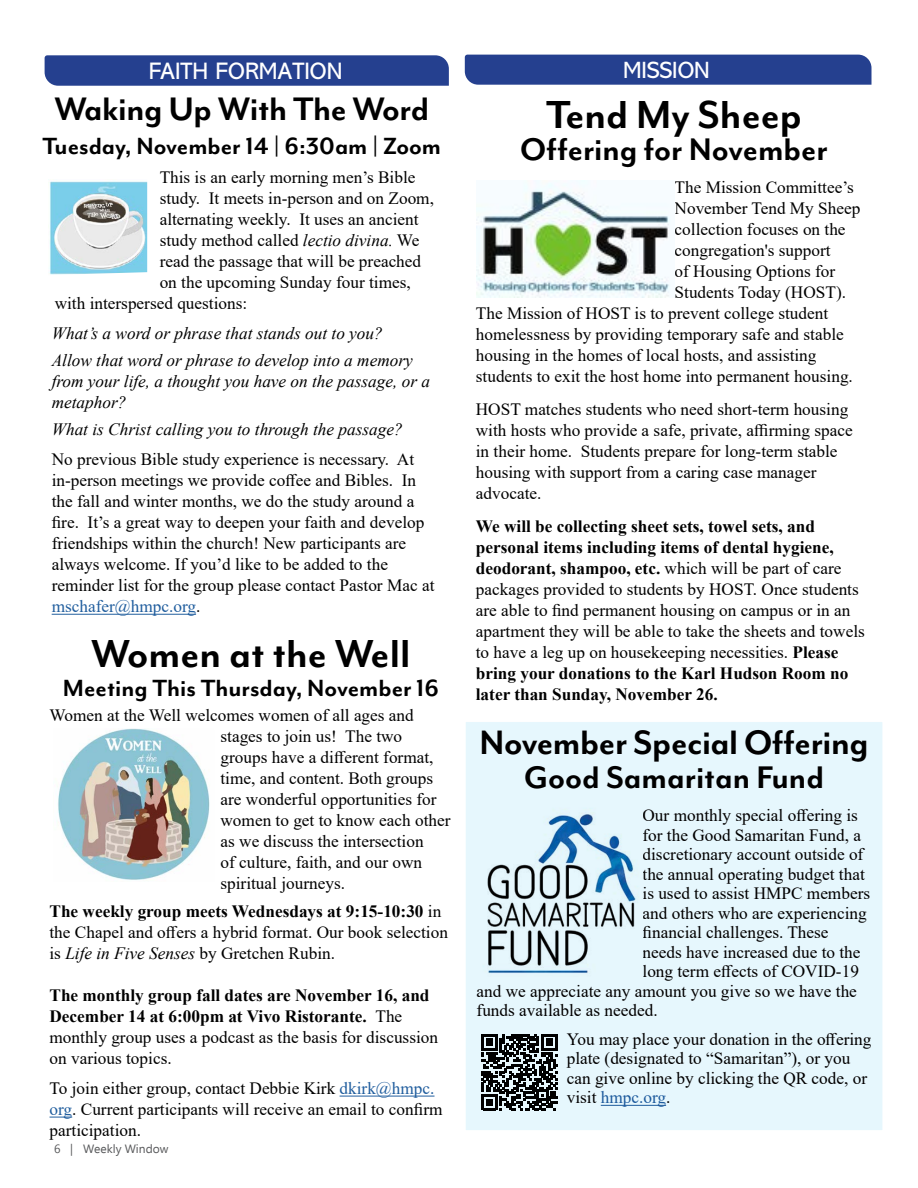
<style>
.page{position:relative;width:918px;height:1188px;background:#fff}
.page>*{position:absolute;margin:0;border:0;box-sizing:border-box;transform-origin:0 0}
.t1{font:700 45px "Mr Eaves Mod OT";color:#000}
.t2{font:700 39px "Mr Eaves Mod OT";letter-spacing:-.01em;color:#000}
.t3{font:700 37.5px "Mr Eaves Mod OT";letter-spacing:-.01em;color:#000}
.t4{font:700 36px "Mr Eaves Mod OT";color:#000}
.t5{font:700 27px "Mr Eaves Mod OT";color:#000}
.t6{font:24px "Abadi MT Pro";color:#fff}
.t7{font:23.7px "Abadi MT Pro";color:#fff}
.t8{font:17.25px/21px "Times New Roman";color:#000}
.t9{font:italic 17.25px/27px "Times New Roman";color:#000}
.t10{font:700 17.25px/21px "Times New Roman";color:#000}
.t11{font:12px "Ebrima";color:#58595b}
.s1{font-style:italic}
.s2{color:#215e9e}
.s3{font-weight:700}
.s4{font-weight:400}
</style>
<div class="page">
<div style="left:465px;top:55px;width:407px;height:30px;background:#25408f"></div>
<img style="left:477px;top:180px;width:194px;height:117px">
<div style="left:466px;top:722px;width:417px;height:408px;background:#e6f7fd"></div>
<svg style="left:45px;top:55px;width:404px;height:31px"></svg>
<img style="left:48px;top:179px;width:99px;height:96px">
<hr style="left:52px;top:614px;width:144px;height:1px;background:#215e9e">
<hr style="left:340px;top:1096px;width:95px;height:1px;background:#215e9e">
<svg style="left:50px;top:1117px;width:22px;height:1px"></svg>
<img style="left:58px;top:728px;width:152px;height:152px">
<h3 class="t6" style="left:149px;top:57px;width:195px">FAITH FORMATION</h3>
<h3 class="t3" style="left:55px;top:89px;width:376px">Waking Up With The Word</h3>
<h3 class="t5" style="left:43px;top:131px;width:400px">Tuesday, November 14 | 6:30am | Zoom</h3>
<p class="t8" style="left:160px;top:167px;width:257px">This is an early morning men’s Bible</p>
<p class="t8" style="left:160px;top:188px;width:276px">study. It meets in-person and on Zoom,</p>
<p class="t8" style="left:160px;top:209px;width:260px">alternating weekly. It uses an ancient</p>
<p class="t8" style="left:160px;top:230px;width:261px">study method called <span class="s1">lectio divina.</span> We</p>
<p class="t8" style="left:160px;top:251px;width:263px">read the passage that will be preached</p>
<p class="t8" style="left:160px;top:272px;width:253px">on the upcoming Sunday four times,</p>
<p class="t8" style="left:55px;top:293px;width:194px">with interspersed questions:</p>
<p class="t9" style="left:52px;top:320px;width:363px">What’s a word or phrase that stands out to you?<br>Allow that word or phrase to develop into a memory</p>
<p class="t9" style="left:52px;top:371px;width:380px;line-height:21px">from your life, a thought you have on the passage, or a metaphor?</p>
<p class="t9" style="left:52px;top:416px;width:353px">What is Christ calling you to through the passage?</p>
<p class="t8" style="left:52px;top:448px;width:384px">No previous Bible study experience is necessary. At in-person meetings we provide coffee and Bibles. In the fall and winter months, we do the study around a fire. It’s a great way to deepen your faith and develop friendships within the church! New participants are always welcome. If you’d like to be added to the reminder list for the group please contact Pastor Mac at <span class="s2">mschafer@hmpc.org</span>.</p>
<h1 class="t1" style="left:91px;top:629px;width:321px">Women at the Well</h1>
<h3 class="t5" style="left:63px;top:673px;width:378px">Meeting This Thursday, November 16</h3>
<p class="t8" style="left:221px;top:704px;width:231px;text-indent:-171px">Women at the Well welcomes women of all ages and stages to join us! The two groups have a different format, time, and content. Both groups are wonderful opportunities for women to get to know each other as we discuss the intersection<br>of culture, faith, and our own spiritual journeys.</p>
<p class="t8" style="left:50px;top:900px;width:400px"><span class="s3">The weekly group meets Wednesdays at 9:15-10:30</span> in the Chapel and offers a hybrid format. Our book selection is <span class="s1">Life in Five Senses</span> by Gretchen Rubin.</p>
<p class="t10" style="left:50px;top:984px;width:390px">The monthly group fall dates are November 16, and December 14 at 6:00pm at Vivo Ristorante. <span class="s4">The monthly group uses a podcast as the basis for discussion on various topics.</span></p>
<p class="t8" style="left:50px;top:1077px;width:395px">To join either group, contact Debbie Kirk <span class="s2">dkirk@hmpc. org</span>. Current participants will receive an email to confirm participation.</p>
<p class="t11" style="left:54px;top:1140px;width:116px">6 | Weekly Window</p>
<h3 class="t7" style="left:623px;top:57px;width:88px">MISSION</h3>
<h1 class="t1" style="left:546px;top:91px;width:257px">Tend My Sheep</h1>
<h3 class="t4" style="left:520px;top:130px;width:309px">Offering for November</h3>
<p class="t8" style="left:675px;top:176px;width:181px">The Mission Committee’s</p>
<p class="t8" style="left:675px;top:197px;width:187px">November Tend My Sheep</p>
<p class="t8" style="left:675px;top:218px;width:173px">collection focuses on the</p>
<p class="t8" style="left:675px;top:239px;width:157px">congregation's support</p>
<p class="t8" style="left:675px;top:260px;width:162px">of Housing Options for</p>
<p class="t8" style="left:675px;top:281px;width:173px">Students Today (HOST).</p>
<p class="t8" style="left:476px;top:302px;width:354px">The Mission of HOST is to prevent college student</p>
<p class="t8" style="left:476px;top:323px;width:369px">homelessness by providing temporary safe and stable</p>
<p class="t8" style="left:476px;top:344px;width:342px">housing in the homes of local hosts, and assisting</p>
<p class="t8" style="left:476px;top:365px;width:379px">students to exit the host home into permanent housing.</p>
<p class="t8" style="left:476px;top:398px;width:378px">HOST matches students who need short-term housing with hosts who provide a safe, private, affirming space in their home. Students prepare for long-term stable housing with support from a caring case manager advocate.</p>
<p class="t8" style="left:476px;top:515px;width:391px"><span class="s3">We will be collecting sheet sets, towel sets, and personal items including items of dental hygiene, deodorant, shampoo, etc.</span> which will be part of care packages provided to students by HOST. Once students are able to find permanent housing on campus or in an apartment they will be able to take the sheets and towels to have a leg up on housekeeping necessities. <span class="s3">Please bring your donations to the Karl Hudson Room no later than Sunday, November 26.</span></p>
<h2 class="t2" style="left:479px;top:721px;width:391px">November Special Offering</h2>
<h3 class="t4" style="left:524px;top:758px;width:301px">Good Samaritan Fund</h3>
<p class="t8" style="left:643px;top:805px;width:217px">Our monthly special offering is</p>
<p class="t8" style="left:643px;top:824px;width:220px">for the Good Samaritan Fund, a</p>
<p class="t8" style="left:643px;top:844px;width:222px">discretionary account outside of</p>
<p class="t8" style="left:643px;top:863px;width:224px">the annual operating budget that</p>
<p class="t8" style="left:643px;top:883px;width:229px">is used to assist HMPC members</p>
<p class="t8" style="left:643px;top:902px;width:226px">and others who are experiencing</p>
<p class="t8" style="left:643px;top:922px;width:188px">financial challenges. These</p>
<p class="t8" style="left:643px;top:941px;width:219px">needs have increased due to the</p>
<p class="t8" style="left:643px;top:961px;width:218px">long term effects of COVID-19</p>
<p class="t8" style="left:477px;top:980px;width:382px">and we appreciate any amount you give so we have the</p>
<p class="t8" style="left:477px;top:1000px;width:183px">funds available as needed.</p>
<p class="t8" style="left:567px;top:1029px;width:306px;line-height:19.5px">You may place your donation in the offering plate (designated to “Samaritan”), or you can give online by clicking the QR code, or visit <span class="s2">hmpc.org</span>.</p>
</div>
